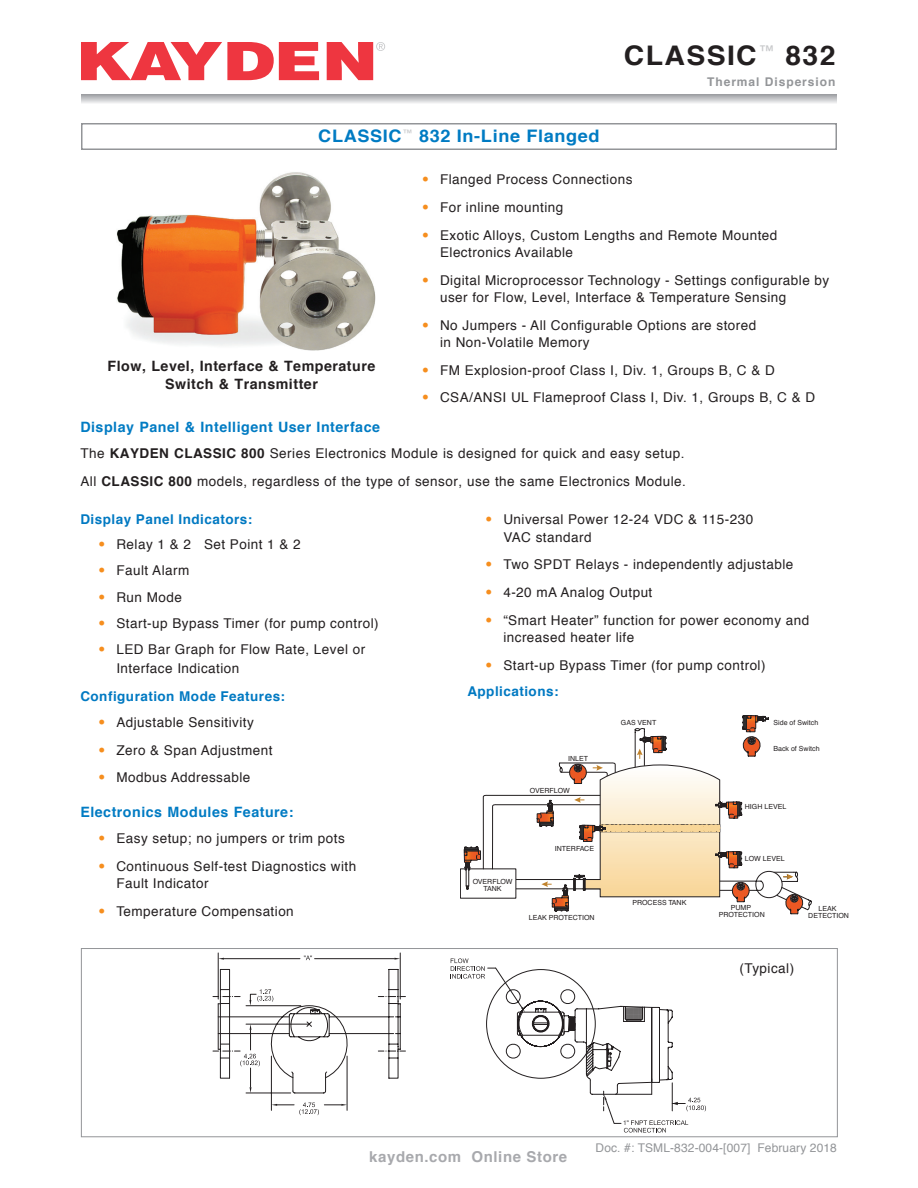
<style>
.page{position:relative;width:918px;height:1188px;background:#fff}
.page>*{position:absolute;margin:0;border:0;box-sizing:border-box;transform-origin:0 0}
.t1{font:700 27px "Helvetica";letter-spacing:.05em;color:#231f20;scale:1.05 1}
.t2{font:700 17.25px "Helvetica";letter-spacing:.035em;color:#007bc3;scale:1.05 1}
.t3{font:700 15px "Helvetica";letter-spacing:.04em;color:#a8a9ad}
.t4{font:700 14.25px "Helvetica";letter-spacing:.035em;color:#007bc3}
.t5{font:700 14.25px/18px "Helvetica";letter-spacing:.035em;color:#231f20;text-align:center}
.t6{font:13.5px/17.2px "Helvetica";letter-spacing:.035em;color:#231f20}
.t7{font:700 13.5px "Helvetica";letter-spacing:.035em;color:#0079c2}
.t8{font:12px "Helvetica";letter-spacing:.01em;color:#939598}
.t9{font:700 12px "Helvetica";letter-spacing:.08em;color:#939598}
.t10{font:7.05px/7.1px "Helvetica";color:#231f20;text-align:center}
.s1{font-weight:300;color:#f68e1e}
.s2{font-weight:700}
.s3{font-weight:700;color:#0079c2}
</style>
<div class="page">
<svg style="left:460px;top:715px;width:352px;height:199px"></svg>
<img style="left:117px;top:172px;width:258px;height:179px">
<div style="left:81px;top:123px;width:756px;height:27px;border:2px solid #939598"></div>
<svg style="left:81px;top:42px;width:238px;height:38px"></svg>
<svg style="left:327px;top:42px;width:58px;height:38px"></svg>
<hr style="left:218px;top:953px;width:1px;height:46px;background:#231f20">
<hr style="left:400px;top:953px;width:1px;height:46px;background:#231f20">
<svg style="left:213px;top:956px;width:193px;height:159px"></svg>
<svg style="left:451px;top:958px;width:255px;height:175px"></svg>
<div style="left:81px;top:948px;width:757px;height:189px;border:1px solid #939598"></div>
<h1 class="t1" style="left:624px;top:34px;width:203px">CLASSIC<sup>™</sup> 832</h1>
<p class="t2" style="left:318px;top:122px;width:269px">CLASSIC<sup>™</sup> 8 32 In-Line Flanged</p>
<p class="t9" style="left:707px;top:72px;width:130px">Thermal Dispersion</p>
<p class="t5" style="left:108px;top:357px;width:269px">Flow, Level, Interface &amp; Temperature<br>Switch &amp; Transmitter</p>
<p class="t6" style="left:422px;top:171px;width:212px"><span class="s1">•</span> Flanged Process Connections</p>
<p class="t6" style="left:422px;top:199px;width:143px"><span class="s1">•</span> For inline mounting</p>
<p class="t6" style="left:440px;top:227px;width:339px;text-indent:-18px"><span class="s1">•</span> Exotic Alloys, Custom Lengths and Remote Mounted<br>Electronics Available</p>
<p class="t6" style="left:440px;top:272px;width:391px;text-indent:-18px"><span class="s1">•</span> Digital Microprocessor Technology - Settings configurable by user for Flow, Level, Interface &amp; Temperature Sensing</p>
<p class="t6" style="left:440px;top:317px;width:318px;text-indent:-18px"><span class="s1">•</span> No Jumpers - All Configurable Options are stored in Non-Volatile Memory</p>
<p class="t6" style="left:422px;top:362px;width:354px"><span class="s1">•</span> FM Explosion-proof Class I, Div. 1, Groups B, C &amp; D</p>
<p class="t6" style="left:422px;top:389px;width:395px"><span class="s1">•</span> CSA/ANSI UL Flameproof Class I, Div. 1, Groups B, C &amp; D</p>
<p class="t4" style="left:80px;top:416px;width:301px">Display Panel &amp; Intelligent User Interface</p>
<p class="t6" style="left:80px;top:440px;width:607px;line-height:27.8px">The <span class="s2">KAYDEN CLASSIC 800</span> Series Electronics Module is designed for quick and easy setup.<br>All <span class="s2">CLASSIC 800</span> models, regardless of the type of sensor, use the same Electronics Module.</p>
<p class="t7" style="left:80px;top:509px;width:173px">Display Panel Indicators:</p>
<p class="t6" style="left:98px;top:536px;width:204px"><span class="s1">•</span> Relay 1 &amp; 2 Set Point 1 &amp; 2</p>
<p class="t6" style="left:98px;top:562px;width:92px"><span class="s1">•</span> Fault Alarm</p>
<p class="t6" style="left:98px;top:589px;width:85px"><span class="s1">•</span> Run Mode</p>
<p class="t6" style="left:98px;top:615px;width:282px"><span class="s1">•</span> Start-up Bypass Timer (for pump control)</p>
<p class="t6" style="left:116px;top:640px;width:250px;line-height:18.8px;text-indent:-18px"><span class="s1">•</span> LED Bar Graph for Flow Rate, Level or<br>Interface Indication</p>
<p class="t7" style="left:80px;top:685px;width:206px">Configuration Mode Features:</p>
<p class="t6" style="left:98px;top:714px;width:157px"><span class="s1">•</span> Adjustable Sensitivity</p>
<p class="t6" style="left:98px;top:742px;width:176px"><span class="s1">•</span> Zero &amp; Span Adjustment</p>
<p class="t6" style="left:98px;top:769px;width:154px"><span class="s1">•</span> Modbus Addressable</p>
<p class="t4" style="left:80px;top:800px;width:215px">Electronics Modules Feature:</p>
<p class="t6" style="left:98px;top:830px;width:248px"><span class="s1">•</span> Easy setup; no jumpers or trim pots</p>
<p class="t6" style="left:116px;top:858px;width:241px;text-indent:-18px"><span class="s1">•</span> Continuous Self-test Diagnostics with<br>Fault Indicator</p>
<p class="t6" style="left:98px;top:903px;width:197px"><span class="s1">•</span> Temperature Compensation</p>
<p class="t6" style="left:503px;top:511px;width:251px;text-indent:-18px"><span class="s1">•</span> Universal Power 12-24 VDC &amp; 115-230<br>VAC standard</p>
<p class="t6" style="left:485px;top:556px;width:309px"><span class="s1">•</span> Two SPDT Relays - independently adjustable</p>
<p class="t6" style="left:485px;top:584px;width:169px"><span class="s1">•</span> 4-20 mA Analog Output</p>
<p class="t6" style="left:503px;top:612px;width:307px;text-indent:-18px"><span class="s1">•</span> “Smart Heater” function for power economy and increased heater life</p>
<p class="t6" style="left:467px;top:652px;width:300px;line-height:26.2px;text-indent:18px"><span class="s1">•</span> Start-up Bypass Timer (for pump control)<br><span class="s3">Applications:</span></p>
<p class="t10" style="left:773px;top:719px;width:46px">Side of Switch</p>
<p class="t10" style="left:773px;top:746px;width:48px">Back of Switch</p>
<p class="t10" style="left:621px;top:719px;width:37px">GAS VENT</p>
<p class="t10" style="left:568px;top:755px;width:22px">INLET</p>
<p class="t10" style="left:530px;top:787px;width:41px">OVERFLOW</p>
<p class="t10" style="left:745px;top:803px;width:43px">HIGH LEVEL</p>
<p class="t10" style="left:555px;top:845px;width:41px">INTERFACE</p>
<p class="t10" style="left:745px;top:855px;width:41px">LOW LEVEL</p>
<p class="t10" style="left:473px;top:878px;width:41px">OVERFLOW<br>TANK</p>
<p class="t10" style="left:632px;top:899px;width:56px">PROCESS TANK</p>
<p class="t10" style="left:719px;top:905px;width:47px">PUMP<br>PROTECTION</p>
<p class="t10" style="left:808px;top:905px;width:42px">LEAK<br>DETECTION</p>
<p class="t10" style="left:529px;top:914px;width:67px">LEAK PROTECTION</p>
<p class="t6" style="left:739px;top:960px;width:56px">(Typical)</p>
<p class="t3" style="left:369px;top:1145px;width:200px">kayden.com Online Store</p>
<p class="t8" style="left:596px;top:1139px;width:243px">Doc. #: TSML-832-004-[007] February 2018</p>
</div>
